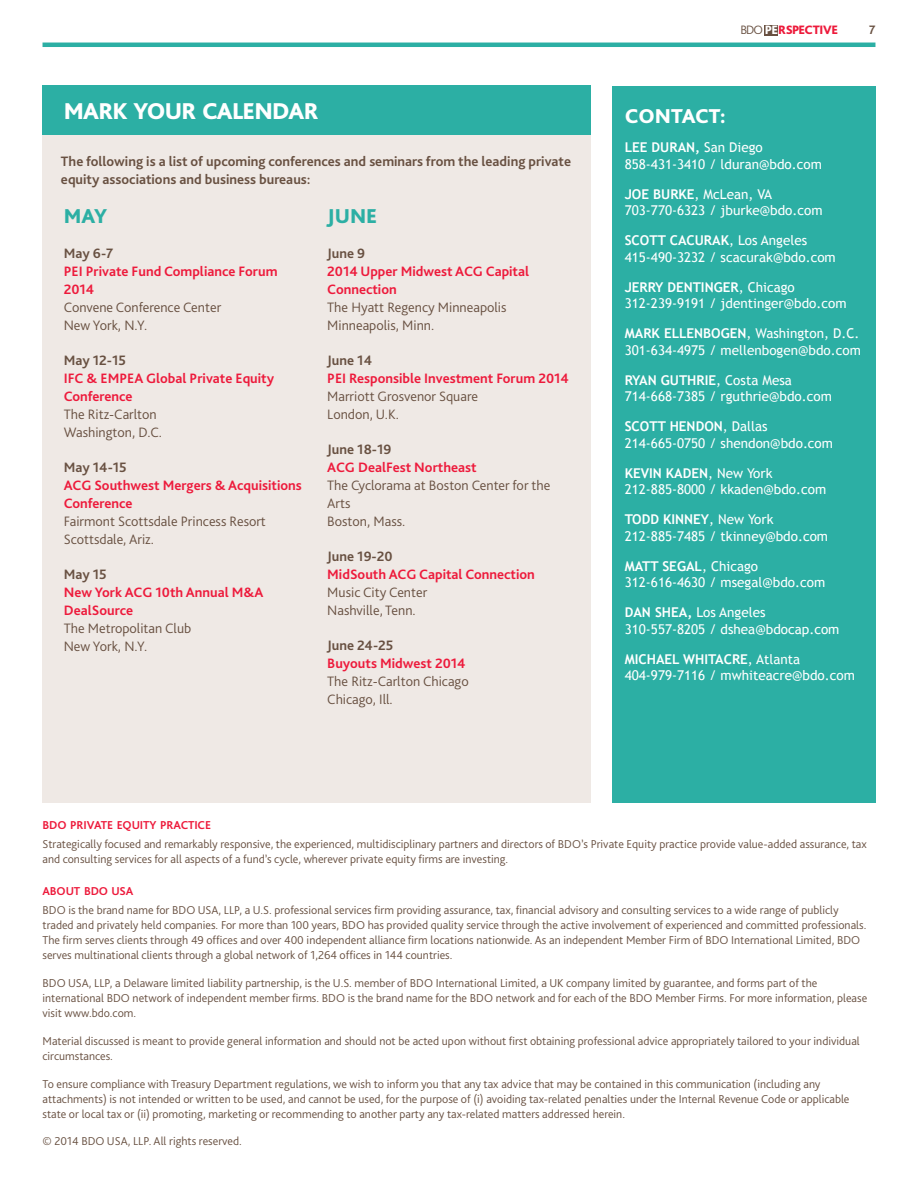
<style>
.page{position:relative;width:918px;height:1188px;background:#fff}
.page>*{position:absolute;margin:0;border:0;box-sizing:border-box;transform-origin:0 0}
.t1{font:800 24px "Bliss Pro";letter-spacing:-.03em;color:#fff}
.t2{font:800 21px "Bliss Pro";color:#fff}
.t3{font:800 21px "Bliss Pro";color:#2cafa4}
.t4{font:300 14.25px/18px "Bliss Pro";color:#685041}
.t5{font:700 14.25px/18px "Bliss Pro";color:#ed1a3b}
.t6{font:700 14.25px/18px "Bliss Pro";color:#685041}
.t7{font:13.5px/16.5px "Trebuchet MS";color:#fff}
.t8{font:800 12.75px "Bliss Pro";letter-spacing:-.03em;color:#ed1a3b}
.t9{font:700 12.75px "Bliss Pro";color:#685041}
.t10{font:300 12px/15px "Bliss Pro";color:#685041}
.t11{font:700 12px "Bliss Pro";letter-spacing:-.01em;color:#ed1a3b}
.s1{font-weight:300;color:#685041}
.s2{color:#fff}
.s3{font-weight:700}
</style>
<div class="page">
<div style="left:765px;top:25px;width:13px;height:10px;background:#685041"></div>
<hr style="left:43px;top:43px;width:832px;height:4px;background:#2cafa4">
<div style="left:43px;top:135px;width:548px;height:667px;background:#efe9e5"></div>
<div style="left:43px;top:85px;width:548px;height:50px;background:#2cafa4"></div>
<div style="left:612px;top:86px;width:263px;height:716px;background:#2cafa4"></div>
<p class="t8" style="left:740px;top:22px;width:99px"><span class="s1">BDO</span> <span class="s2">PE</span>RSPECTIVE</p>
<p class="t9" style="left:869px;top:22px;width:8px">7</p>
<h1 class="t1" style="left:64px;top:96px;width:256px">MARK YOUR CALENDAR</h1>
<h2 class="t2" style="left:625px;top:103px;width:103px">CONTACT:</h2>
<p class="t7" style="left:625px;top:140px;width:199px"><span class="s3">LEE DURAN,</span> San Diego<br>858-431-3410 / lduran@bdo.com</p>
<p class="t7" style="left:625px;top:186px;width:199px"><span class="s3">JOE BURKE</span>, McLean, VA<br>703-770-6323 / jburke@bdo.com</p>
<p class="t7" style="left:625px;top:233px;width:213px"><span class="s3">SCOTT CACURAK</span>, Los Angeles<br>415-490-3232 / scacurak@bdo.com</p>
<p class="t7" style="left:625px;top:279px;width:223px"><span class="s3">JERRY DENTINGER</span>, Chicago<br>312-239-9191 / jdentinger@bdo.com</p>
<p class="t7" style="left:625px;top:326px;width:238px"><span class="s3">MARK ELLENBOGEN</span>, Washington, D.C.<br>301-634-4975 / mellenbogen@bdo.com</p>
<p class="t7" style="left:625px;top:372px;width:209px"><span class="s3">RYAN GUTHRIE</span>, Costa Mesa<br>714-668-7385 / rguthrie@bdo.com</p>
<p class="t7" style="left:625px;top:419px;width:210px"><span class="s3">SCOTT HENDON</span>, Dallas<br>214-665-0750 / shendon@bdo.com</p>
<p class="t7" style="left:625px;top:465px;width:203px"><span class="s3">KEVIN KADEN</span>, New York<br>212-885-8000 / kkaden@bdo.com</p>
<p class="t7" style="left:625px;top:512px;width:205px"><span class="s3">TODD KINNEY</span>, New York<br>212-885-7485 / tkinney@bdo.com</p>
<p class="t7" style="left:625px;top:558px;width:202px"><span class="s3">MATT SEGAL</span>, Chicago<br>312-616-4630 / msegal@bdo.com</p>
<p class="t7" style="left:625px;top:605px;width:216px"><span class="s3">DAN SHEA,</span> Los Angeles<br>310-557-8205 / dshea@bdocap.com</p>
<p class="t7" style="left:625px;top:651px;width:232px"><span class="s3">MICHAEL WHITACRE</span>, Atlanta<br>404-979-7116 / mwhiteacre@bdo.com</p>
<p class="t6" style="left:61px;top:152px;width:512px">The following is a list of upcoming conferences and seminars from the leading private equity associations and business bureaus:</p>
<h2 class="t3" style="left:64px;top:203px;width:45px">MAY</h2>
<p class="t6" style="left:64px;top:244px;width:51px">May 6-7</p>
<p class="t5" style="left:64px;top:262px;width:215px">PEI Private Fund Compliance Forum<br>2014</p>
<p class="t4" style="left:64px;top:298px;width:159px">Convene Conference Center<br>New York, N.Y.</p>
<p class="t6" style="left:64px;top:351px;width:64px">May 12-15</p>
<p class="t5" style="left:64px;top:369px;width:212px">IFC &amp; EMPEA Global Private Equity<br>Conference</p>
<p class="t4" style="left:64px;top:405px;width:100px">The Ritz-Carlton<br>Washington, D.C.</p>
<p class="t6" style="left:64px;top:458px;width:64px">May 14-15</p>
<p class="t5" style="left:64px;top:476px;width:240px">ACG Southwest Mergers &amp; Acquisitions<br>Conference</p>
<p class="t4" style="left:64px;top:512px;width:204px">Fairmont Scottsdale Princess Resort<br>Scottsdale, Ariz.</p>
<p class="t6" style="left:64px;top:565px;width:45px">May 15</p>
<p class="t5" style="left:64px;top:583px;width:201px">New York ACG 10th Annual M&amp;A<br>DealSource</p>
<p class="t4" style="left:64px;top:619px;width:129px">The Metropolitan Club<br>New York, N.Y.</p>
<h2 class="t3" style="left:327px;top:203px;width:51px">JUNE</h2>
<p class="t6" style="left:327px;top:244px;width:40px">June 9</p>
<p class="t5" style="left:327px;top:262px;width:203px">2014 Upper Midwest ACG Capital<br>Connection</p>
<p class="t4" style="left:327px;top:298px;width:181px">The Hyatt Regency Minneapolis<br>Minneapolis, Minn.</p>
<p class="t6" style="left:327px;top:351px;width:46px">June 14</p>
<p class="t5" style="left:327px;top:369px;width:243px">PEI Responsible Investment Forum 2014</p>
<p class="t4" style="left:327px;top:387px;width:152px">Marriott Grosvenor Square<br>London, U.K.</p>
<p class="t6" style="left:327px;top:440px;width:66px">June 18-19</p>
<p class="t5" style="left:327px;top:458px;width:151px">ACG DealFest Northeast</p>
<p class="t4" style="left:327px;top:476px;width:225px">The Cyclorama at Boston Center for the<br>Arts<br>Boston, Mass.</p>
<p class="t6" style="left:327px;top:547px;width:67px">June 19-20</p>
<p class="t5" style="left:327px;top:565px;width:209px">MidSouth ACG Capital Connection</p>
<p class="t4" style="left:327px;top:583px;width:102px">Music City Center<br>Nashville, Tenn.</p>
<p class="t6" style="left:327px;top:636px;width:68px">June 24-25</p>
<p class="t5" style="left:327px;top:654px;width:140px">Buyouts Midwest 2014</p>
<p class="t4" style="left:327px;top:672px;width:143px">The Ritz-Carlton Chicago<br>Chicago, Ill.</p>
<p class="t11" style="left:43px;top:818px;width:170px">BDO PRIVATE EQUITY PRACTICE</p>
<p class="t10" style="left:43px;top:836px;width:826px">Strategically focused and remarkably responsive, the experienced, multidisciplinary partners and directors of BDO’s Private Equity practice provide value-added assurance, tax and consulting services for all aspects of a fund’s cycle, wherever private equity firms are investing.</p>
<p class="t11" style="left:43px;top:884px;width:92px">ABOUT BDO USA</p>
<p class="t10" style="left:43px;top:903px;width:825px">BDO is the brand name for BDO USA, LLP, a U.S. professional services firm providing assurance, tax, financial advisory and consulting services to a wide range of publicly traded and privately held companies. For more than 100 years, BDO has provided quality service through the active involvement of experienced and committed professionals.<br>The firm serves clients through 49 offices and over 400 independent alliance firm locations nationwide. As an independent Member Firm of BDO International Limited, BDO serves multinational clients through a global network of 1,264 offices in 144 countries.</p>
<p class="t10" style="left:43px;top:975px;width:826px">BDO USA, LLP, a Delaware limited liability partnership, is the U.S. member of BDO International Limited, a UK company limited by guarantee, and forms part of the international BDO network of independent member firms. BDO is the brand name for the BDO network and for each of the BDO Member Firms. For more information, please visit www.bdo.com.</p>
<p class="t10" style="left:43px;top:1033px;width:819px">Material discussed is meant to provide general information and should not be acted upon without first obtaining professional advice appropriately tailored to your individual circumstances.</p>
<p class="t10" style="left:43px;top:1076px;width:808px">To ensure compliance with Treasury Department regulations, we wish to inform you that any tax advice that may be contained in this communication (including any attachments) is not intended or written to be used, and cannot be used, for the purpose of (i) avoiding tax-related penalties under the Internal Revenue Code or applicable state or local tax or (ii) promoting, marketing or recommending to another party any tax-related matters addressed herein.</p>
<p class="t10" style="left:43px;top:1134px;width:201px">© 2014 BDO USA, LLP. All rights reserved.</p>
</div>
